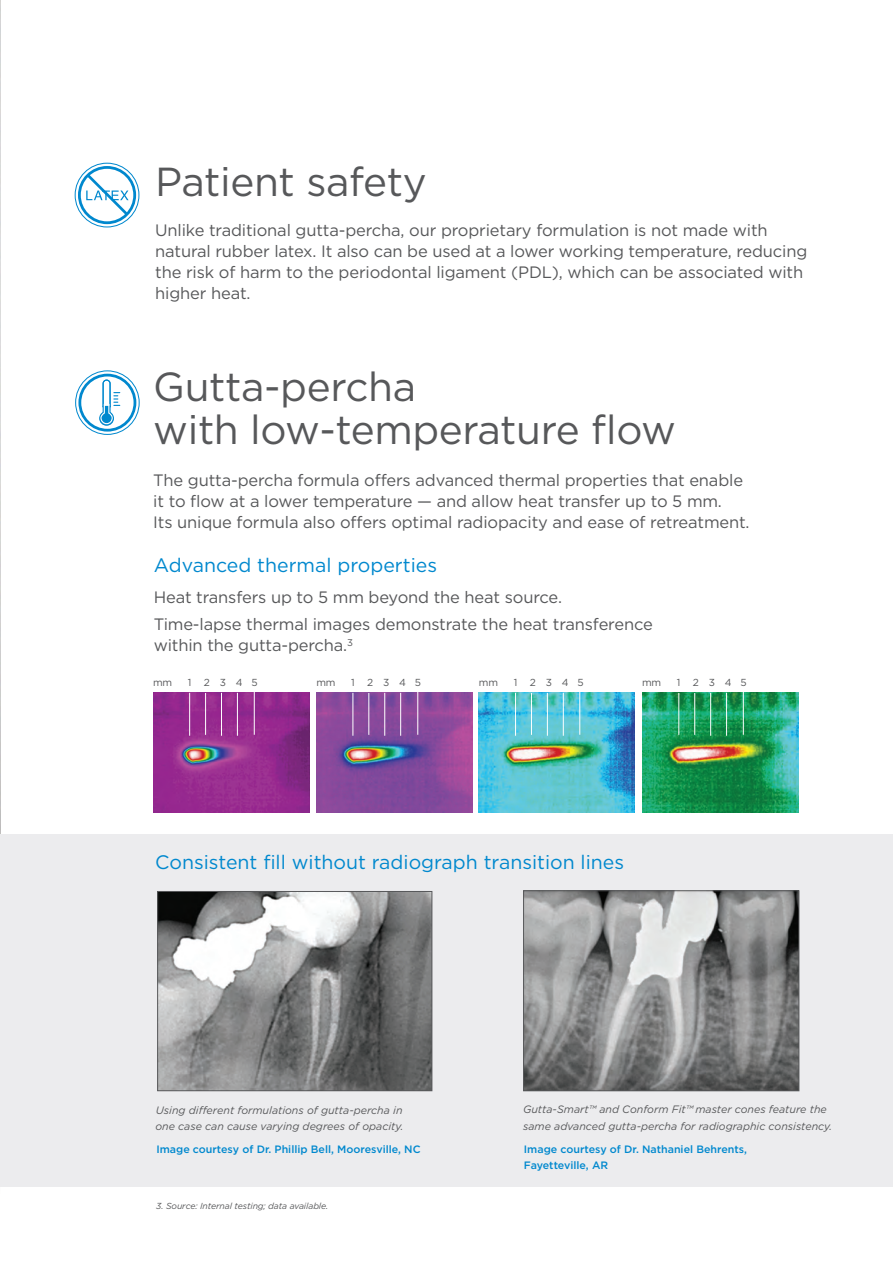
<style>
.page{position:relative;width:893px;height:1263px;background:#fff}
.page>*{position:absolute;margin:0;border:0;box-sizing:border-box;transform-origin:0 0}
.headlines{font:40.5px/43.5px "Gotham";letter-spacing:-.01em;color:#57585a}
.Subheads{font:19.5px "Gotham";color:#0088ce}
.copy{font:16.5px/21px "Gotham";letter-spacing:-.01em;color:#57585a}
.captions{font:italic 10.65px/16.2px "Gotham";color:#57585a}
.captions-2{font:500 10.65px/16.2px "Gotham";color:#0088ce}
.copy-2{font:10.2px "Gotham";letter-spacing:.96em;color:#57585a}
.copy-3{font:italic 8.7px "Gotham";letter-spacing:-.01em;color:#57585a}
</style>
<div class="page">
<svg style="left:75px;top:163px;width:64px;height:64px"></svg>
<img style="left:0;top:0;width:1px;height:835px">
<svg style="left:75px;top:370px;width:65px;height:65px"></svg>
<img style="left:316px;top:693px;width:157px;height:119px">
<img style="left:478px;top:693px;width:156px;height:119px">
<img style="left:642px;top:693px;width:157px;height:119px">
<img style="left:154px;top:693px;width:156px;height:119px">
<hr style="left:678px;top:693px;width:1px;height:42px;background:#fff">
<hr style="left:694px;top:693px;width:1px;height:42px;background:#fff">
<hr style="left:710px;top:693px;width:1px;height:43px;background:#fff">
<hr style="left:515px;top:693px;width:1px;height:43px;background:#fff">
<hr style="left:531px;top:693px;width:1px;height:42px;background:#fff">
<hr style="left:547px;top:693px;width:1px;height:43px;background:#fff">
<hr style="left:563px;top:693px;width:1px;height:43px;background:#fff">
<hr style="left:189px;top:693px;width:1px;height:43px;background:#fff">
<hr style="left:205px;top:693px;width:1px;height:42px;background:#fff">
<hr style="left:221px;top:693px;width:1px;height:43px;background:#fff">
<hr style="left:237px;top:693px;width:1px;height:43px;background:#fff">
<hr style="left:726px;top:693px;width:1px;height:43px;background:#fff">
<div style="left:0;top:835px;width:893px;height:352px;background:#ececee"></div>
<svg style="left:157px;top:891px;width:276px;height:200px;background:#8c8d8d"></svg>
<svg style="left:523px;top:890px;width:277px;height:201px;background:#8e8f90"></svg>
<hr style="left:353px;top:693px;width:1px;height:43px;background:#fff">
<hr style="left:368px;top:693px;width:1px;height:42px;background:#fff">
<hr style="left:384px;top:693px;width:1px;height:43px;background:#fff">
<hr style="left:400px;top:693px;width:1px;height:43px;background:#fff">
<hr style="left:743px;top:692px;width:1px;height:43px;background:#fff">
<hr style="left:579px;top:692px;width:1px;height:43px;background:#fff">
<hr style="left:417px;top:692px;width:1px;height:43px;background:#fff">
<hr style="left:254px;top:692px;width:1px;height:43px;background:#fff">
<p class="headlines" style="left:155px;top:159px;width:273px">Patient safety</p>
<p class="copy" style="left:155px;top:220px;width:654px">Unlike traditional gutta-percha, our proprietary formulation is not made with natural rubber latex. It also can be used at a lower working temperature, reducing the risk of harm to the periodontal ligament (PDL), which can be associated with higher heat.</p>
<p class="headlines" style="left:153px;top:364px;width:524px">Gutta-percha<br>with low-temperature flow</p>
<p class="copy" style="left:153px;top:469px;width:598px">The gutta-percha formula offers advanced thermal properties that enable it to flow at a lower temperature — and allow heat transfer up to 5 mm.<br>Its unique formula also offers optimal radiopacity and ease of retreatment.</p>
<p class="Subheads" style="left:154px;top:553px;width:285px">Advanced thermal properties</p>
<p class="copy" style="left:154px;top:586px;width:410px">Heat transfers up to 5 mm beyond the heat source.</p>
<p class="copy" style="left:154px;top:614px;width:501px">Time-lapse thermal images demonstrate the heat transference within the gutta-percha.<sup>3</sup></p>
<p class="copy-2" style="left:153px;top:676px;width:21px">mm</p>
<p class="copy-2" style="left:188px;top:676px;width:71px">1 234 5</p>
<p class="copy-2" style="left:479px;top:676px;width:21px">mm</p>
<p class="copy-2" style="left:514px;top:676px;width:71px">1 234 5</p>
<p class="copy-2" style="left:316px;top:676px;width:21px">mm</p>
<p class="copy-2" style="left:351px;top:676px;width:71px">1 234 5</p>
<p class="copy-2" style="left:642px;top:676px;width:21px">mm</p>
<p class="copy-2" style="left:677px;top:676px;width:71px">1 234 5</p>
<p class="Subheads" style="left:155px;top:850px;width:470px">Consistent fill without radiograph transition lines</p>
<p class="captions" style="left:155px;top:1102px;width:249px">Using different formulations of gutta-percha in one case can cause varying degrees of opacity.</p>
<p class="captions-2" style="left:156px;top:1141px;width:266px">Image courtesy of Dr. Phillip Bell, Mooresville, NC</p>
<p class="copy-3" style="left:156px;top:1200px;width:173px">3. Source: Internal testing; data available.</p>
<p class="captions" style="left:523px;top:1101px;width:311px">Gutta-Smart™ and Conform Fit™ master cones feature the same advanced gutta-percha for radiographic consistency.</p>
<p class="captions-2" style="left:524px;top:1140px;width:225px">Image courtesy of Dr. Nathaniel Behrents,<br>Fayetteville, AR</p>
</div>
